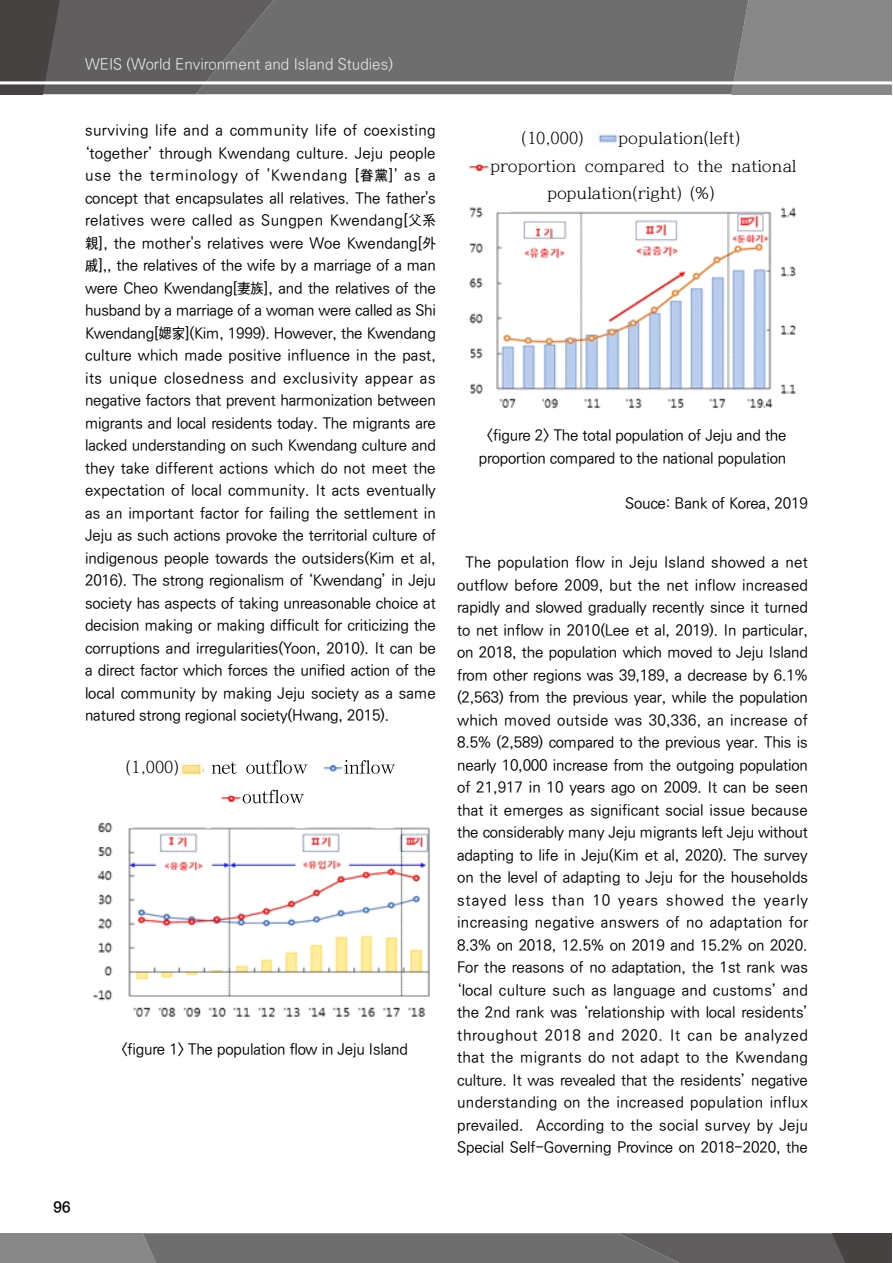
<style>
.page{position:relative;width:893px;height:1263px;background:#fff}
.page>*{position:absolute;margin:0;border:0;box-sizing:border-box;transform-origin:0 0}
.t1{font:16.8px "HCR Batang";color:#000}
.t2{font:500 15px/22.5px "Ko Pub Dotum";letter-spacing:-.005em;color:#000;text-align:center}
.t3{font:300 15px "Ko Pub Dotum";color:#efefef}
.t4{font:700 15px "Ko Pub Dotum";color:#000}
</style>
<div class="page">
<div style="left:748px;top:0;width:144px;height:94px;background:#878787"></div>
<div style="left:274px;top:0;width:474px;height:94px;background:#6f6e6e"></div>
<svg style="left:0;top:0;width:274px;height:94px;background:#5d5b5b"></svg>
<hr style="left:0;top:81px;width:893px;height:3px;background:#fff">
<svg style="left:0;top:1233px;width:892px;height:30px;background:#6e6d6d"></svg>
<img style="left:179px;top:757px;width:24px;height:19px">
<svg style="left:212px;top:762px;width:25px;height:12px"></svg>
<svg style="left:246px;top:760px;width:62px;height:14px"></svg>
<img style="left:323px;top:764px;width:21px;height:9px">
<svg style="left:344px;top:760px;width:51px;height:14px"></svg>
<img style="left:221px;top:794px;width:21px;height:9px">
<svg style="left:243px;top:790px;width:61px;height:13px"></svg>
<img style="left:93px;top:823px;width:337px;height:194px">
<img style="left:597px;top:134px;width:20px;height:9px">
<img style="left:469px;top:163px;width:21px;height:9px">
<img style="left:469px;top:207px;width:328px;height:202px">
<p class="t3" style="left:85px;top:57px;width:309px">WEIS (World Environment and Island Studies)</p>
<p class="t2" style="left:85px;top:120px;width:352px;text-align:justify">surviving life and a community life of coexisting ‘together’ through Kwendang culture. Jeju people use the terminology of 'Kwendang [眷黨]' as a concept that encapsulates all relatives. The father's relatives were called as Sungpen Kwendang[父系親], the mother's relatives were Woe Kwendang[外戚],, the relatives of the wife by a marriage of a man were Cheo Kwendang[妻族], and the relatives of the husband by a marriage of a woman were called as Shi Kwendang[媤家](Kim, 1999). However, the Kwendang culture which made positive influence in the past, its unique closedness and exclusivity appear as negative factors that prevent harmonization between migrants and local residents today. The migrants are lacked understanding on such Kwendang culture and they take different actions which do not meet the expectation of local community. It acts eventually as an important factor for failing the settlement in Jeju as such actions provoke the territorial culture of indigenous people towards the outsiders(Kim et al, 2016). The strong regionalism of ‘Kwendang’ in Jeju society has aspects of taking unreasonable choice at decision making or making difficult for criticizing the corruptions and irregularities(Yoon, 2010). It can be a direct factor which forces the unified action of the local community by making Jeju society as a same natured strong regional society(Hwang, 2015).</p>
<p class="t1" style="left:141px;top:140px;width:54px">(1,000)</p>
<p class="t1" style="left:126px;top:755px;width:54px">(1,000)</p>
<p class="t2" style="left:121px;top:1038px;width:288px">&lt;figure 1&gt; The population flow in Jeju Island</p>
<p class="t4" style="left:54px;top:1199px;width:18px">96</p>
<p class="t1" style="left:521px;top:126px;width:64px">(10,000)</p>
<p class="t1" style="left:618px;top:126px;width:123px">population(left)</p>
<p class="t1" style="left:490px;top:154px;width:308px">proportion compared to the national</p>
<p class="t1" style="left:547px;top:180px;width:169px">population(right) (%)</p>
<p class="t2" style="left:479px;top:425px;width:309px">&lt;figure 2&gt; The total population of Jeju and the proportion compared to the national population</p>
<p class="t2" style="left:625px;top:492px;width:184px">Souce: Bank of Korea, 2019</p>
<p class="t2" style="left:457px;top:552px;width:352px">The population flow in Jeju Island showed a net outflow before 2009, but the net inflow increased rapidly and slowed gradually recently since it turned to net inflow in 2010(Lee et al, 2019). In particular, on 2018, the population which moved to Jeju Island from other regions was 39,189, a decrease by 6.1% (2,563) from the previous year, while the population which moved outside was 30,336, an increase of 8.5% (2,589) compared to the previous year. This is nearly 10,000 increase from the outgoing population of 21,917 in 10 years ago on 2009. It can be seen that it emerges as significant social issue because the considerably many Jeju migrants left Jeju without adapting to life in Jeju(Kim et al, 2020). The survey on the level of adapting to Jeju for the households stayed less than 10 years showed the yearly increasing negative answers of no adaptation for 8.3% on 2018, 12.5% on 2019 and 15.2% on 2020.<br>For the reasons of no adaptation, the 1st rank was ‘local culture such as language and customs’ and the 2nd rank was ‘relationship with local residents’ throughout 2018 and 2020. It can be analyzed that the migrants do not adapt to the Kwendang culture. It was revealed that the residents’ negative understanding on the increased population influx prevailed. According to the social survey by Jeju Special Self-Governing Province on 2018-2020, the</p>
<p class="t1" style="left:507px;top:741px;width:64px">(10,000)</p>
<p class="t1" style="left:475px;top:769px;width:308px">proportion compared to the national</p>
<p class="t1" style="left:532px;top:796px;width:169px">population(right) (%)</p>
</div>
